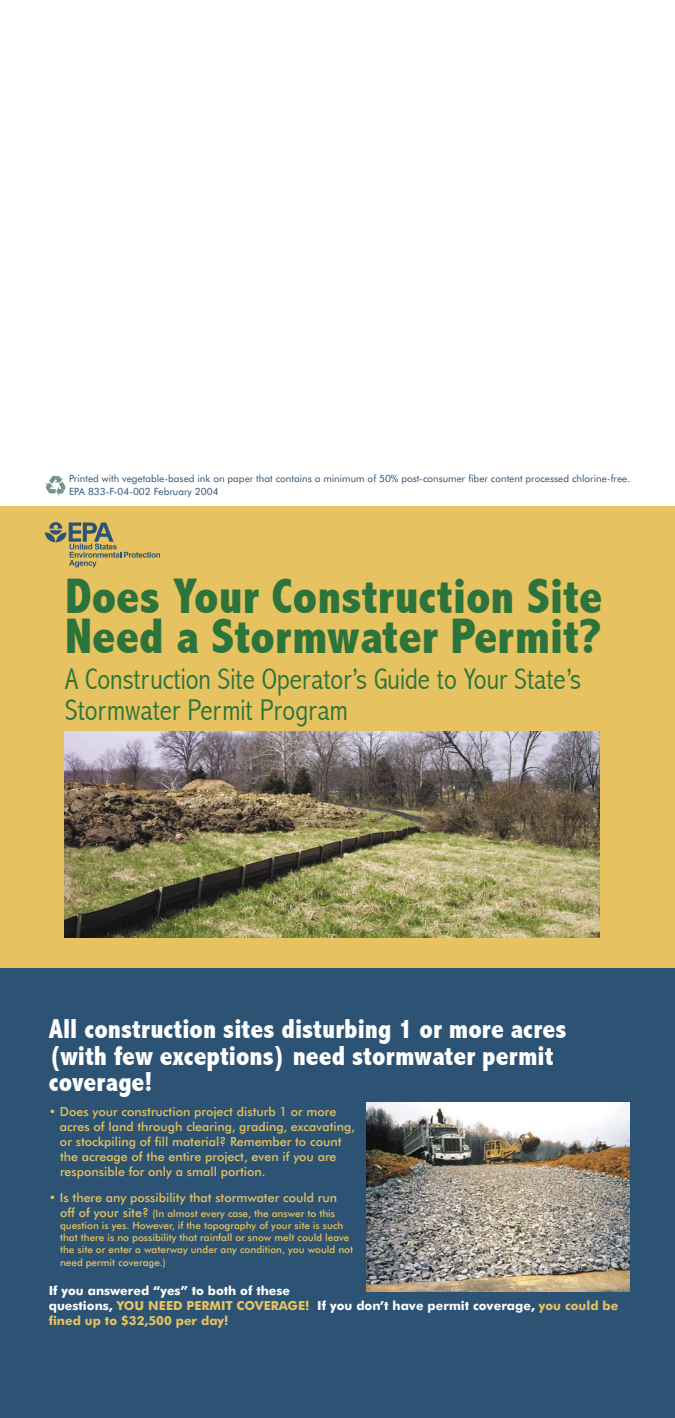
<style>
.page{position:relative;width:675px;height:1418px;background:#fff}
.page>*{position:absolute;margin:0;border:0;box-sizing:border-box;transform-origin:0 0}
.t1{font:800 condensed 50px/39.5px "Abadi";color:#2c743b}
.t2{font:300 condensed 30px/31.5px "Abadi";color:#2c743b}
.t3{font:800 condensed 27.5px/26.5px "Abadi";color:#fff}
.t4{font:500 12.5px/15px "Futura BT";color:#e6c260}
.t5{font:700 12.5px/15px "Futura BT";color:#fff}
.t6{font:500 10px/12.1px "Futura BT";color:#e6c260}
.t7{font:10px/12.5px "Futura BT";color:#2c5374}
.s1{font-size:12.5px}
.s2{color:#e6c260}
</style>
<div class="page">
<div style="left:0;top:506px;width:675px;height:462px;background:#e6c260"></div>
<div style="left:0;top:968px;width:675px;height:450px;background:#2c5374"></div>
<svg style="left:45px;top:522px;width:115px;height:45px"></svg>
<img style="left:366px;top:1102px;width:264px;height:189px">
<svg style="left:45px;top:476px;width:21px;height:20px"></svg>
<img style="left:65px;top:731px;width:534px;height:206px">
<p class="t7" style="left:69px;top:472px;width:563px">Printed with vegetable-based ink on paper that contains a minimum of 50% post-consumer fiber content processed chlorine-free.<br>EPA 833-F-04-002 February 2004</p>
<h1 class="t1" style="left:65px;top:577px;width:539px">Does Your Construction Site<br>Need a Stormwater Permit?</h1>
<h2 class="t2" style="left:65px;top:663px;width:517px">A Construction Site Operator’s Guide to Your State’s<br>Stormwater Permit Program</h2>
<h3 class="t3" style="left:49px;top:1015px;width:519px">All construction sites disturbing 1 or more acres (with few exceptions) need stormwater permit coverage!</h3>
<p class="t4" style="left:60px;top:1104px;width:296px;text-indent:-11px">• Does your construction project disturb 1 or more acres of land through clearing, grading, excavating, or stockpiling of fill material? Remember to count the acreage of the entire project, even if you are responsible for only a small portion.</p>
<p class="t4" style="left:49px;top:1190px;width:290px">• Is there any possibility that stormwater could run</p>
<p class="t6" style="left:60px;top:1207px;width:295px"><span class="s1">off of your site?</span> (In almost every case, the answer to this question is yes. However, if the topography of your site is such that there is no possibility that rainfall or snow melt could leave the site or enter a waterway under any condition, you would not need permit coverage.)</p>
<p class="t5" style="left:49px;top:1282px;width:571px">If you answered “yes” to both of these<br>questions, <span class="s2">YOU NEED PERMIT COVERAGE!</span> If you don’t have permit coverage, <span class="s2">you could be fined up to $32,500 per day!</span></p>
</div>
